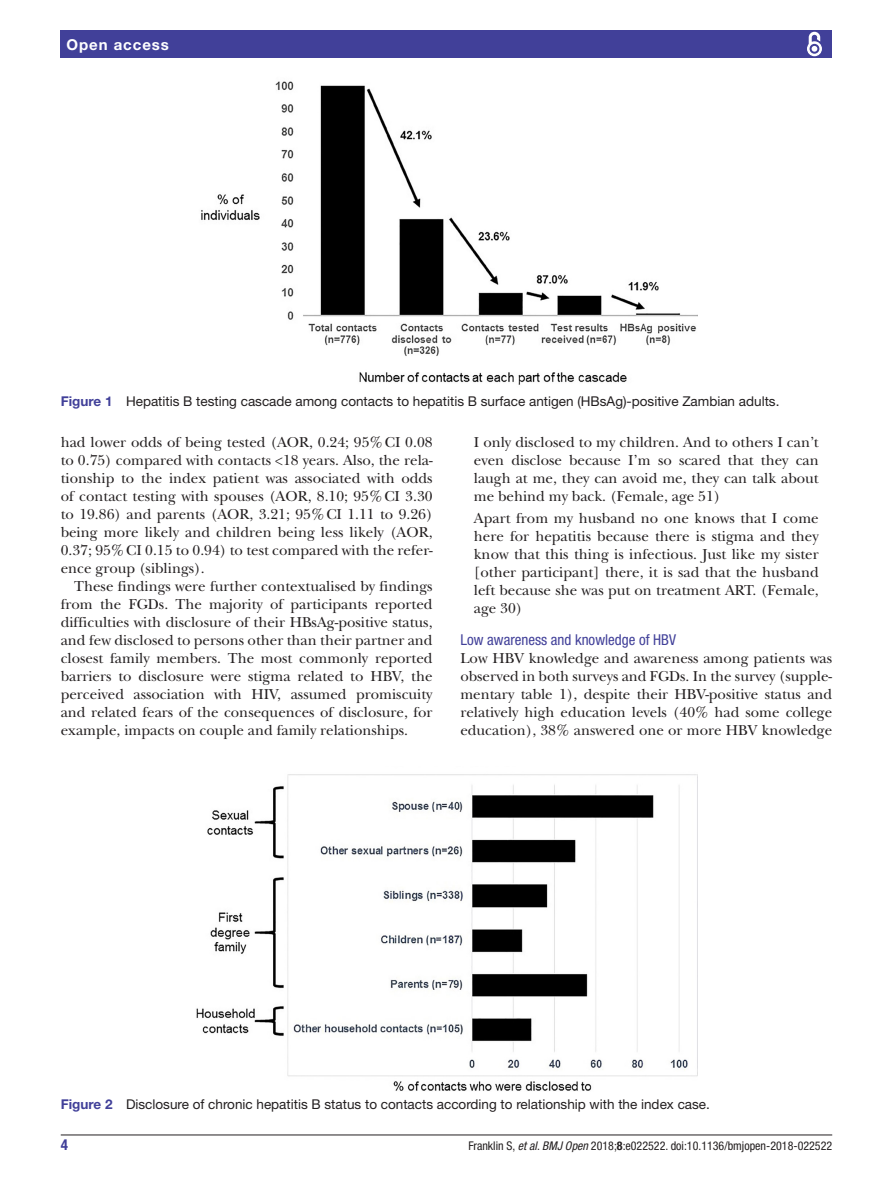
<style>
.page{position:relative;width:893px;height:1191px;background:#fff}
.page>*{position:absolute;margin:0;border:0;box-sizing:border-box;transform-origin:0 0}
.t1{font:15px/18px "New Baskerville";color:#231f20;text-align:justify}
.t2{font:condensed 15px "Helvetica Neue LT Std";color:#414099}
.t3{font:700 15px "Helvetica Neue LT Std";letter-spacing:.065em;color:#fff}
.t4{font:700 condensed 15px "Helvetica Neue LT Std";color:#414099}
.t5{font:13.5px "Helvetica Neue LT Std";color:#231f20}
.t6{font:condensed 12px "Helvetica Neue LT Std";color:#231f20}
.s1{font-weight:700;color:#414099}
.s2{font-style:italic}
.s3{font-weight:700}
</style>
<div class="page">
<hr style="left:61px;top:1134px;width:771px;height:1px;background:#231f20">
<div style="left:61px;top:31px;width:771px;height:27px;background:#414099"></div>
<svg style="left:807px;top:31px;width:15px;height:26px"></svg>
<img style="left:201px;top:81px;width:496px;height:304px">
<img style="left:196px;top:774px;width:501px;height:317px">
<p class="t3" style="left:66px;top:35px;width:104px">Open access</p>
<p class="t5" style="left:61px;top:393px;width:720px"><span class="s1">Figure 1</span> Hepatitis B testing cascade among contacts to hepatitis B surface antigen (HBsAg)-positive Zambian adults.</p>
<p class="t1" style="left:61px;top:433px;width:373px">had lower odds of being tested (AOR, 0.24; 95%CI 0.08 to 0.75) compared with contacts &lt;18 years. Also, the rela&shy;tionship to the index patient was associated with odds of contact testing with spouses (AOR, 8.10; 95%CI 3.30 to 19.86) and parents (AOR, 3.21; 95%CI 1.11 to 9.26) being more likely and children being less likely (AOR, 0.37; 95%CI 0.15 to 0.94) to test compared with the refer&shy;ence group (siblings).</p>
<p class="t1" style="left:61px;top:577px;width:373px;text-indent:14px">These findings were further contextualised by findings from the FGDs. The majority of participants reported difficulties with disclosure of their HBsAg-positive status, and few disclosed to persons other than their partner and closest family members. The most commonly reported barriers to disclosure were stigma related to HBV, the perceived association with HIV, assumed promiscuity and related fears of the consequences of disclosure, for example, impacts on couple and family relationships.</p>
<p class="t1" style="left:474px;top:433px;width:346px">I only disclosed to my children. And to others I can’t even disclose because I’m so scared that they can laugh at me, they can avoid me, they can talk about me behind my back. (Female, age 51)</p>
<p class="t1" style="left:474px;top:510px;width:346px">Apart from my husband no one knows that I come here for hepatitis because there is stigma and they know that this thing is infectious. Just like my sister [other participant] there, it is sad that the husband left because she was put on treatment ART. (Female, age 30)</p>
<p class="t2" style="left:460px;top:631px;width:217px">Low awareness and knowledge of HBV</p>
<p class="t1" style="left:460px;top:649px;width:373px">Low HBV knowledge and awareness among patients was observed in both surveys and FGDs. In the survey (supple&shy;mentary table 1), despite their HBV-positive status and relatively high education levels (40% had some college education), 38% answered one or more HBV knowledge</p>
<p class="t5" style="left:61px;top:1096px;width:651px"><span class="s1">Figure 2</span> Disclosure of chronic hepatitis B status to contacts according to relationship with the index case.</p>
<p class="t4" style="left:61px;top:1135px;width:9px">4</p>
<p class="t6" style="left:468px;top:1138px;width:365px">Franklin S, <span class="s2">et al</span>. <span class="s2">BMJ Open</span> 2018;<span class="s3">8</span>:e022522. doi:10.1136/bmjopen-2018-022522</p>
</div>
